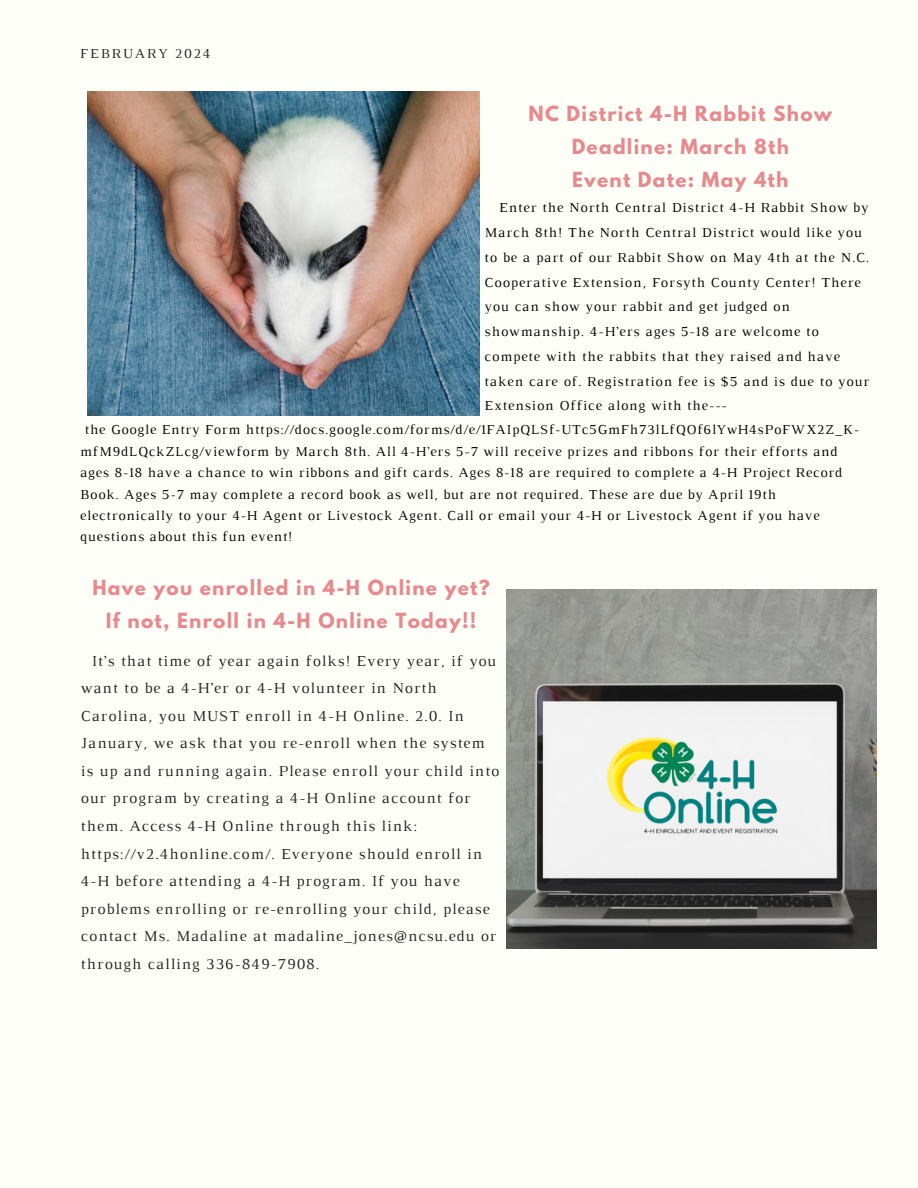
<style>
.page{position:relative;width:918px;height:1188px;background:#fffff9}
.page>*{position:absolute;margin:0;border:0;box-sizing:border-box;transform-origin:0 0}
.t1{font:700 18.45px/32.7px "League Spartan";letter-spacing:.07em;color:#e68a8e;text-align:center}
.t2{font:15.45px/27.6px "Luthier";letter-spacing:.07em;color:#222}
.t3{font:13.95px/24.8px "Luthier";letter-spacing:.06em;color:#000}
.t4{font:13.95px "Luthier";letter-spacing:.14em;color:#222}
</style>
<div class="page">
<img style="left:506px;top:589px;width:370px;height:359px">
<img style="left:87px;top:92px;width:393px;height:324px">
<h3 class="t4" style="left:80px;top:49px;width:132px">FEBRUARY 2024</h3>
<h1 class="t1" style="left:528px;top:100px;width:305px">NC District 4-H Rabbit Show<br>Deadline: March 8th<br>Event Date: May 4th</h1>
<h1 class="t3" style="left:485px;top:197px;width:386px;text-indent:15px">Enter the North Central District 4-H Rabbit Show by March 8th! The North Central District would like you to be a part of our Rabbit Show on May 4th at the N.C.<br>Cooperative Extension, Forsyth County Center! There you can show your rabbit and get judged on showmanship. 4-H’ers ages 5-18 are welcome to compete with the rabbits that they raised and have taken care of. Registration fee is $5 and is due to your Extension Office along with the---</h1>
<h3 class="t3" style="left:80px;top:420px;width:780px;line-height:21.3px;text-indent:5px">the Google Entry Form https://docs.google.com/forms/d/e/1FAIpQLSf-UTc5GmFh73lLfQOf6lYwH4sPoFWX2Z_K&shy;mfM9dLQckZLcg/viewform by March 8th. All 4-H’ers 5-7 will receive prizes and ribbons for their efforts and ages 8-18 have a chance to win ribbons and gift cards. Ages 8-18 are required to complete a 4-H Project Record Book. Ages 5-7 may complete a record book as well, but are not required. These are due by April 19th electronically to your 4-H Agent or Livestock Agent. Call or email your 4-H or Livestock Agent if you have questions about this fun event!</h3>
<p class="t1" style="left:92px;top:574px;width:399px">Have you enrolled in 4-H Online yet?<br>If not, Enroll in 4-H Online Today!!</p>
<h4 class="t2" style="left:81px;top:648px;width:420px;text-indent:11px">It’s that time of year again folks! Every year, if you want to be a 4-H’er or 4-H volunteer in North Carolina, you MUST enroll in 4-H Online. 2.0. In January, we ask that you re-enroll when the system is up and running again. Please enroll your child into our program by creating a 4-H Online account for them. Access 4-H Online through this link: https://v2.4honline.com/. Everyone should enroll in 4-H before attending a 4-H program. If you have problems enrolling or re-enrolling your child, please contact Ms. Madaline at madaline_jones@ncsu.edu or through calling 336-849-7908.</h4>
</div>
